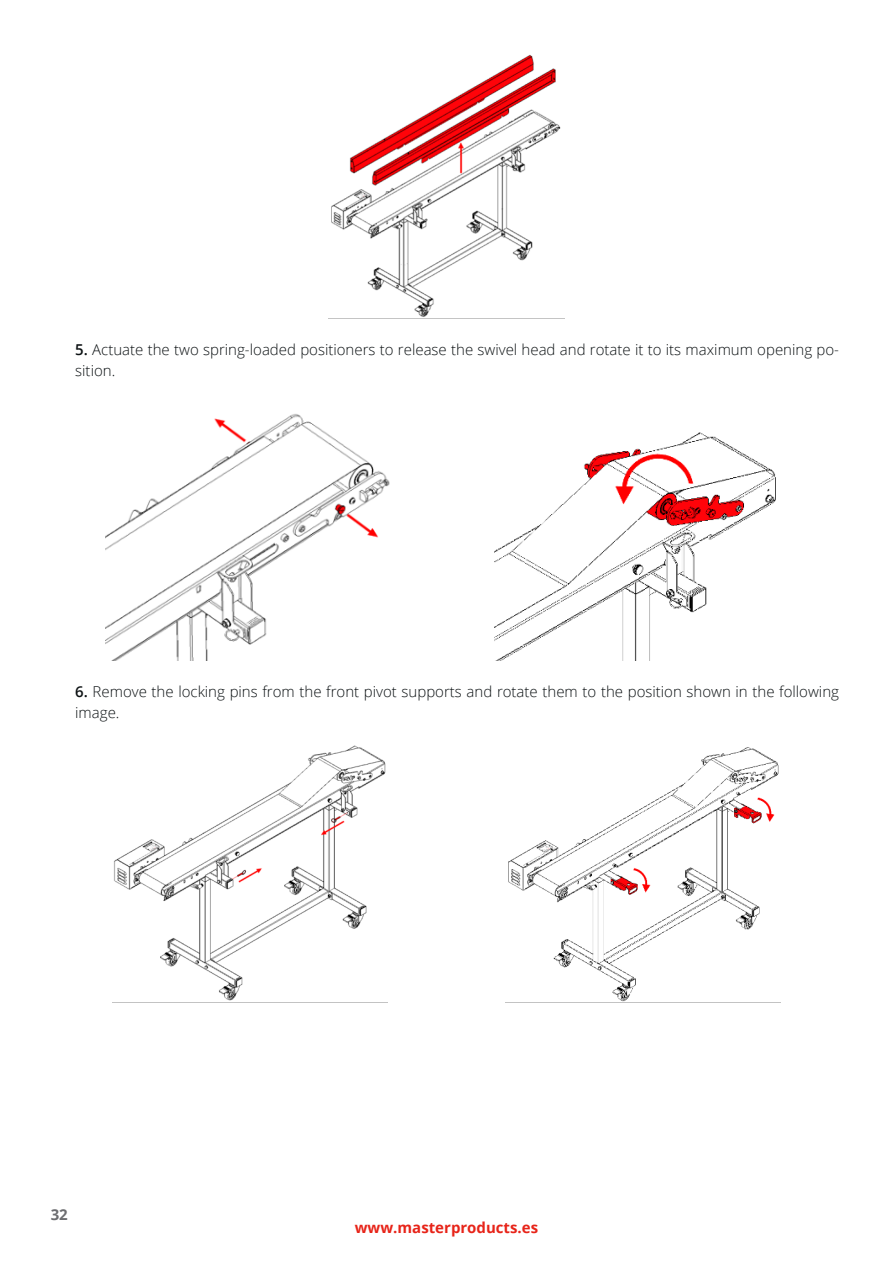
<style>
.page{position:relative;width:893px;height:1263px;background:#fff}
.page>*{position:absolute;margin:0;border:0;box-sizing:border-box;transform-origin:0 0}
.t1{font:300 15px/21px "Open Sans";color:#0d1214}
.t2{font:700 15px "Open Sans";color:#e72419}
.t3{font:700 15px "Open Sans";color:#6c6d70}
.s1{font-weight:600}
</style>
<div class="page">
<img style="left:329px;top:54px;width:235px;height:265px">
<img style="left:106px;top:414px;width:284px;height:247px">
<img style="left:495px;top:432px;width:281px;height:229px">
<img style="left:113px;top:745px;width:275px;height:258px">
<img style="left:505px;top:747px;width:275px;height:256px">
<p class="t1" style="left:75px;top:338px;width:765px"><span class="s1">5.</span> Actuate the two spring-loaded positioners to release the swivel head and rotate it to its maximum opening po&shy;sition.</p>
<p class="t1" style="left:75px;top:680px;width:765px"><span class="s1">6.</span> Remove the locking pins from the front pivot supports and rotate them to the position shown in the following image.</p>
<p class="t3" style="left:51px;top:1204px;width:19px">32</p>
<p class="t2" style="left:355px;top:1217px;width:185px">www.masterproducts.es</p>
</div>
